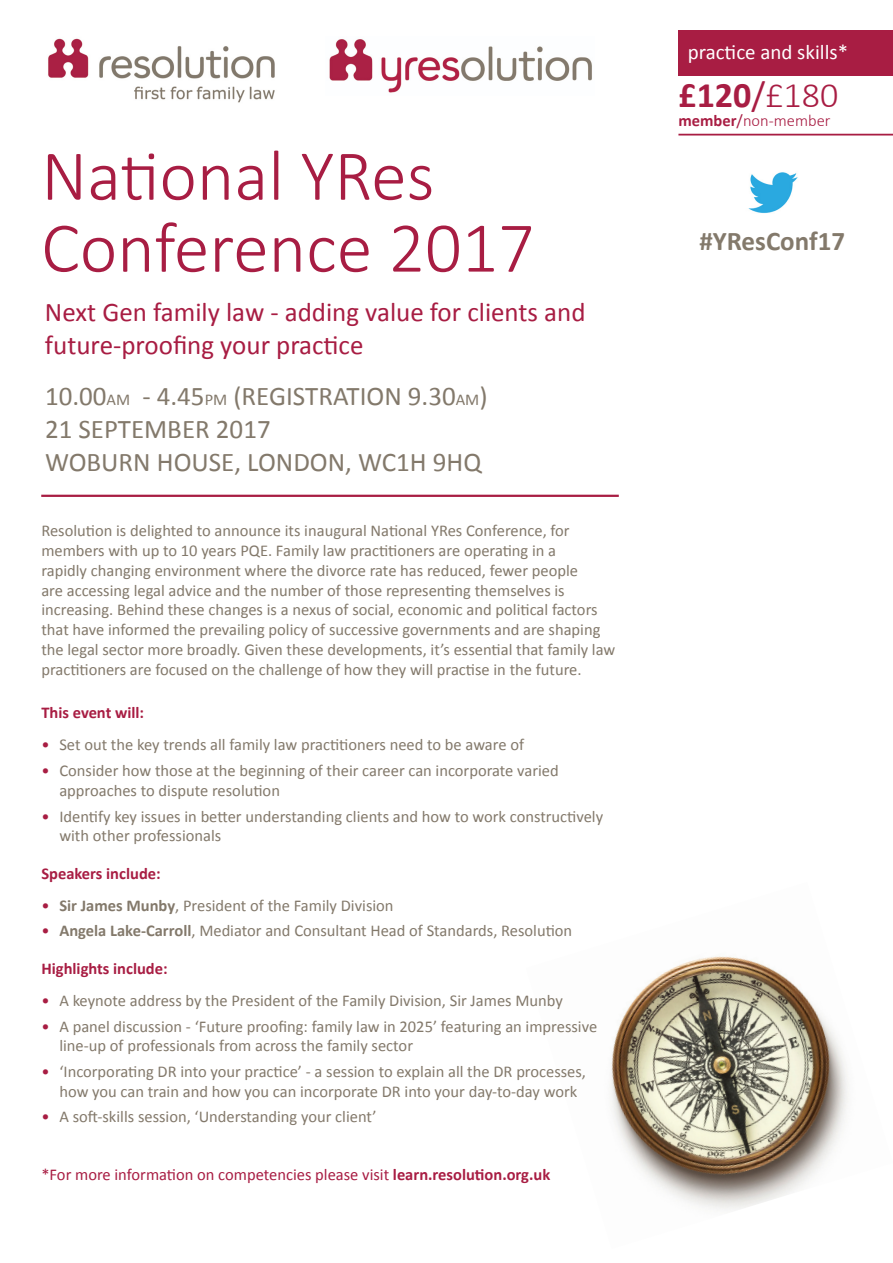
<style>
.page{position:relative;width:893px;height:1263px;background:#fff}
.page>*{position:absolute;margin:0;border:0;box-sizing:border-box;transform-origin:0 0}
.t1{font:300 72px/72px "Calibri";color:#a81d43}
.t2{font:700 36px "Calibri";color:#a81d43}
.t3{font:27px/33px "Calibri";color:#83796b}
.t4{font:27px/32.4px "Calibri";color:#a81d43}
.t5{font:700 27px "Calibri";color:#83796b}
.t6{font:21px "Calibri";color:#fff}
.t7{font:16.5px/19.8px "Calibri";color:#83796b}
.t8{font:16.5px "Calibri";color:#a81d43}
.t9{font:700 16.5px "Calibri";color:#a81d43}
.t10{font:300 16.5px "Calibri";color:#a81d43}
.s1{font-size:16.5px}
.s2{color:#a81d43}
.s3{font-weight:700}
.s4{font-weight:400}
.s5{font-weight:300}
</style>
<div class="page">
<img style="left:611px;top:956px;width:238px;height:253px">
<hr style="left:41px;top:495px;width:578px;height:2px;background:#a81d43">
<div style="left:678px;top:30px;width:215px;height:46px;background:#a81d43"></div>
<hr style="left:678px;top:134px;width:215px;height:2px;background:#a81d43">
<img style="left:329px;top:39px;width:263px;height:54px">
<img style="left:48px;top:38px;width:227px;height:65px">
<img style="left:748px;top:172px;width:50px;height:41px">
<h1 class="t1" style="left:41px;top:139px;width:495px">National YRes<br>Conference 2017</h1>
<h3 class="t4" style="left:45px;top:296px;width:542px">Next Gen family law - adding value for clients and future-proofing your practice</h3>
<h3 class="t3" style="left:45px;top:379px;width:444px">10.00<span class="s1">AM</span> - 4.45<span class="s1">PM</span> (REGISTRATION 9.30<span class="s1">AM</span>)<br>21 SEPTEMBER 2017<br>WOBURN HOUSE, LONDON, WC1H 9HQ</h3>
<p class="t7" style="left:41px;top:521px;width:575px">Resolution is delighted to announce its inaugural National YRes Conference, for members with up to 10 years PQE. Family law practitioners are operating in a<br>rapidly changing environment where the divorce rate has reduced, fewer people<br>are accessing legal advice and the number of those representing themselves is increasing. Behind these changes is a nexus of social, economic and political factors that have informed the prevailing policy of successive governments and are shaping the legal sector more broadly. Given these developments, it’s essential that family law practitioners are focused on the challenge of how they will practise in the future.</p>
<p class="t9" style="left:41px;top:702px;width:104px">This event will:</p>
<p class="t7" style="left:41px;top:735px;width:484px"><span class="s2">•</span> Set out the key trends all family law practitioners need to be aware of</p>
<p class="t7" style="left:59px;top:760px;width:501px;text-indent:-18px"><span class="s2">•</span> Consider how those at the beginning of their career can incorporate varied approaches to dispute resolution</p>
<p class="t7" style="left:59px;top:806px;width:545px;text-indent:-18px"><span class="s2">•</span> Identify key issues in better understanding clients and how to work constructively with other professionals</p>
<p class="t9" style="left:41px;top:863px;width:121px">Speakers include:</p>
<p class="t7" style="left:41px;top:895px;width:354px"><span class="s2">•</span> <span class="s3">Sir James Munby</span>, President of the Family Division</p>
<p class="t7" style="left:41px;top:921px;width:532px"><span class="s2">•</span> <span class="s3">Angela Lake-Carroll</span>, Mediator and Consultant Head of Standards, Resolution</p>
<p class="t9" style="left:41px;top:958px;width:128px">Highlights include:</p>
<p class="t7" style="left:41px;top:990px;width:523px"><span class="s2">•</span> A keynote address by the President of the Family Division, Sir James Munby</p>
<p class="t7" style="left:59px;top:1016px;width:539px;text-indent:-18px"><span class="s2">•</span> A panel discussion - ‘Future proofing: family law in 2025’ featuring an impressive line-up of professionals from across the family sector</p>
<p class="t7" style="left:41px;top:1062px;width:546px;text-align:center"><span class="s2">•</span> ‘Incorporating DR into your practice’ - a session to explain all the DR processes, how you can train and how you can incorporate DR into your day-to-day work</p>
<p class="t7" style="left:41px;top:1107px;width:337px"><span class="s2">•</span> A soft-skills session, ‘Understanding your client’</p>
<p class="t8" style="left:41px;top:1164px;width:510px">*For more information on competencies please visit <span class="s3">learn.resolution.org.uk</span></p>
<p class="t6" style="left:688px;top:39px;width:162px">practice and skills*</p>
<h2 class="t2" style="left:678px;top:72px;width:161px">£120<span class="s4">/</span><span class="s5">£180</span></h2>
<p class="t10" style="left:678px;top:111px;width:154px"><span class="s3">member</span><span class="s4">/</span>non-member</p>
<h3 class="t5" style="left:699px;top:224px;width:147px">#YResConf17</h3>
</div>
